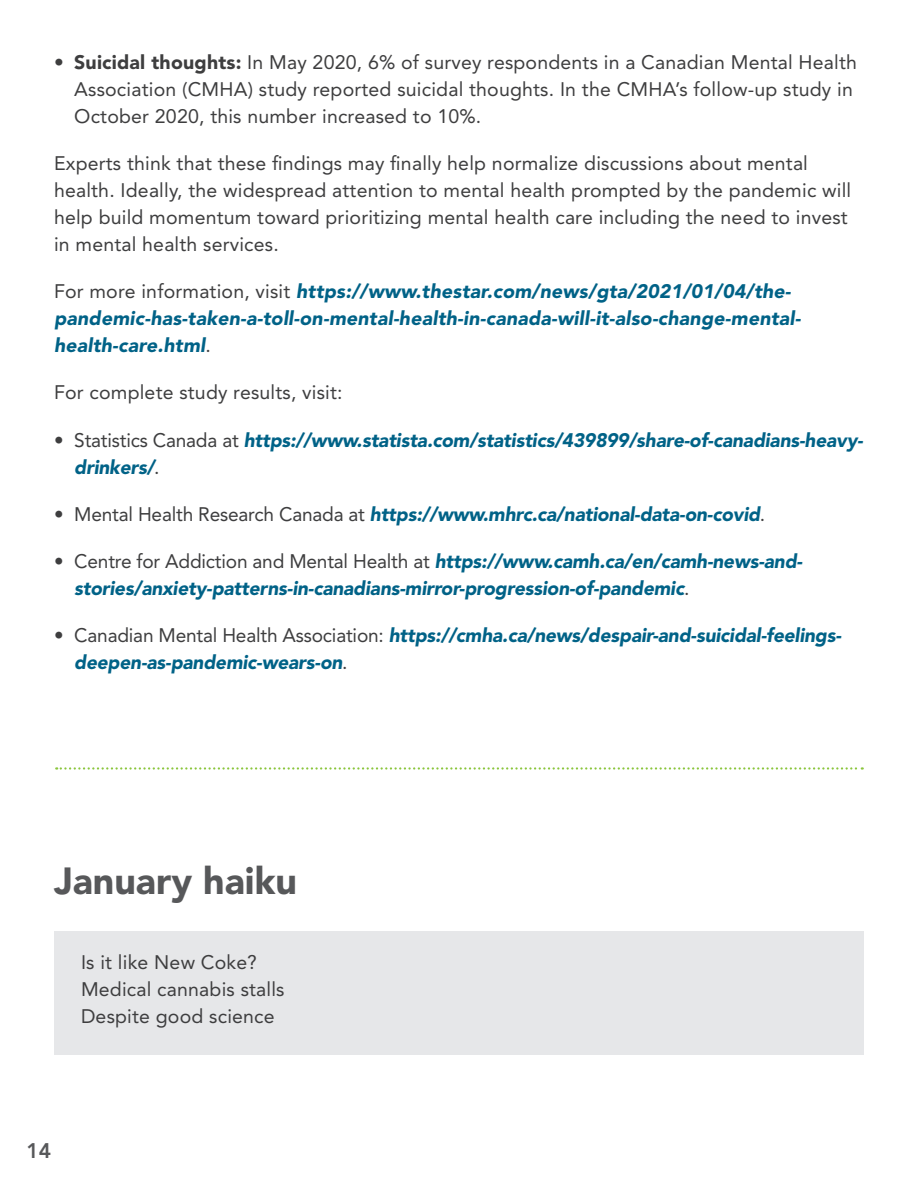
<style>
.page{position:relative;width:918px;height:1188px;background:#fff}
.page>*{position:absolute;margin:0;border:0;box-sizing:border-box;transform-origin:0 0}
.h2{font:900 37.5px "Avenir LT Std";color:#57585a}
.t1{font:800 21px "Avenir LT Std";color:#57585a}
.p{font:19.5px/27px "Avenir LT Std";letter-spacing:.01em;color:#3e3e3f}
.p-2{font:italic 900 19.5px/27px "Avenir LT Std";letter-spacing:-.01em;color:#006287}
.p-3{font:italic 900 19.5px/27px "Avenir LT Std";letter-spacing:.01em;color:#006287}
.p__Sidebar{font:19.5px/27px "Avenir LT Std";letter-spacing:.01em;color:#3e3e3f}
.s1{font-weight:900}
.s2{font-weight:400;font-style:normal;color:#3e3e3f}
</style>
<div class="page">
<div style="left:54px;top:931px;width:810px;height:123px;background:#e6e7e9"></div>
<svg style="left:56px;top:767px;width:807px;height:3px"></svg>
<p class="p" style="left:74px;top:49px;width:784px;text-indent:-20px">• <span class="s1">Suicidal thoughts:</span> In May 2020, 6% of survey respondents in a Canadian Mental Health<br>Association (CMHA) study reported suicidal thoughts. In the CMHA’s follow-up study in<br>October 2020, this number increased to 10%.</p>
<p class="p" style="left:54px;top:150px;width:799px">Experts think that these findings may finally help normalize discussions about mental health. Ideally, the widespread attention to mental health prompted by the pandemic will help build momentum toward prioritizing mental health care including the need to invest in mental health services.</p>
<p class="p-3" style="left:54px;top:278px;width:748px"><span class="s2">For more information, visit</span> https://www.thestar.com/news/gta/2021/01/04/the&shy;pandemic-has-taken-a-toll-on-mental-health-in-canada-will-it-also-change-mental&shy;health-care.html<span class="s2">.</span></p>
<p class="p" style="left:54px;top:379px;width:290px">For complete study results, visit:</p>
<p class="p-2" style="left:74px;top:427px;width:790px;text-indent:-20px"><span class="s2">• Statistics Canada at</span> https://www.statista.com/statistics/439899/share-of-canadians-heavy&shy;drinkers/<span class="s2">.</span></p>
<p class="p-2" style="left:54px;top:501px;width:713px"><span class="s2">• Mental Health Research Canada at</span> https://www.mhrc.ca/national-data-on-covid<span class="s2">.</span></p>
<p class="p-2" style="left:74px;top:548px;width:730px;text-indent:-20px"><span class="s2">• Centre for Addiction and Mental Health at</span> https://www.camh.ca/en/camh-news-and&shy;stories/anxiety-patterns-in-canadians-mirror-progression-of-pandemic<span class="s2">.</span></p>
<p class="p-2" style="left:74px;top:622px;width:769px;text-indent:-20px"><span class="s2">• Canadian Mental Health Association:</span> https://cmha.ca/news/despair-and-suicidal-feelings&shy;deepen-as-pandemic-wears-on<span class="s2">.</span></p>
<h2 class="h2" style="left:54px;top:859px;width:245px">January haiku</h2>
<p class="p__Sidebar" style="left:81px;top:949px;width:205px">Is it like New Coke?<br>Medical cannabis stalls<br>Despite good science</p>
<p class="t1" style="left:26px;top:1139px;width:26px">14</p>
</div>
